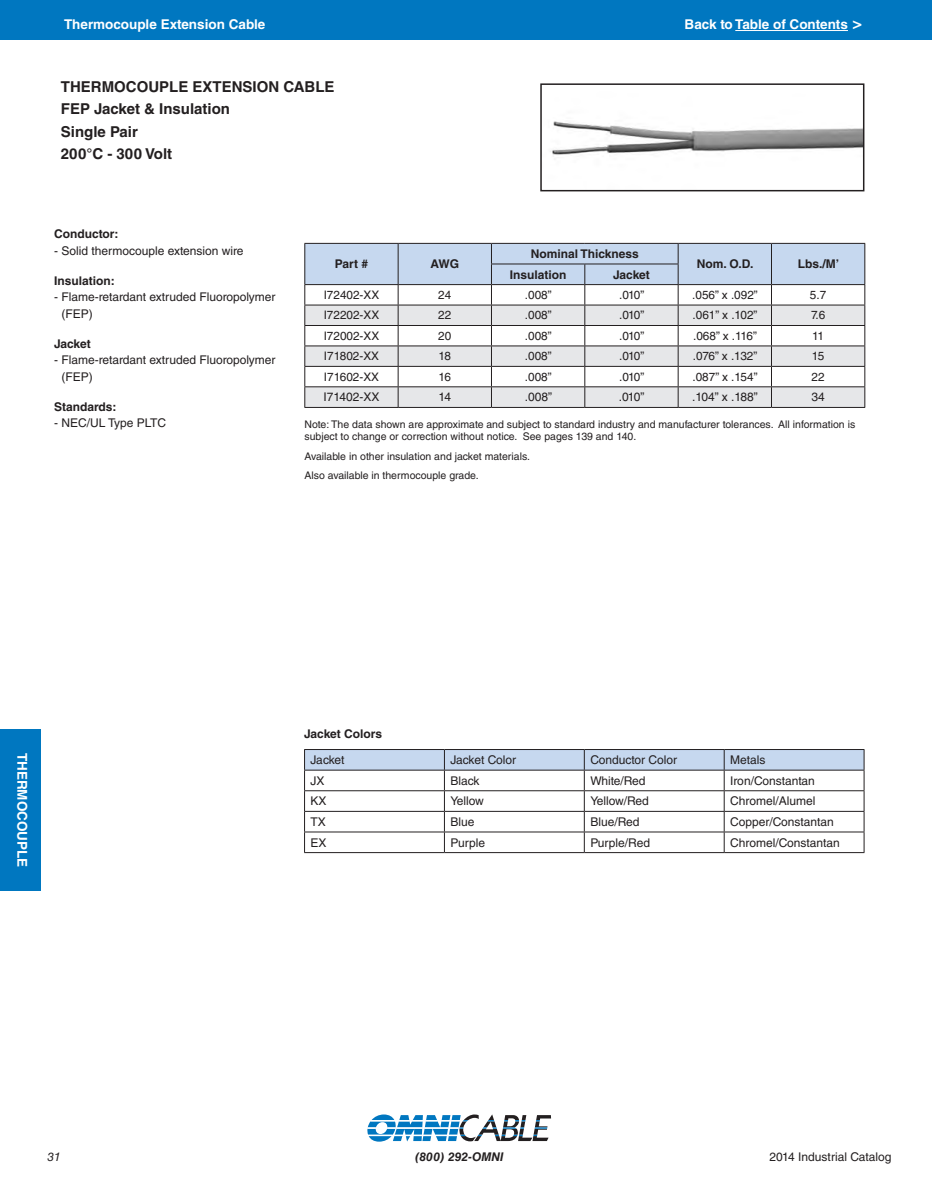
<style>
.page{position:relative;width:932px;height:1188px;background:#fff}
.page>*{position:absolute;margin:0;border:0;box-sizing:border-box;transform-origin:0 0}
.Item_Description{font:700 15px "Helvetica LT Std";color:#231f20}
.Top_of_Page{font:700 13.5px "Helvetica LT Std";color:#fff}
.Table_2_Header_and_T{font:12px "Helvetica LT Std";color:#231f20}
.Hanging_Indent{font:12px/16.5px "Helvetica LT Std";color:#231f20}
.Table_1_Header{font:700 12px "Helvetica LT Std";color:#231f20}
.Subheading{font:700 12px "Helvetica LT Std";color:#231f20}
.Table_1_Text{font:12px "Helvetica LT Std";color:#231f20}
.t1{font:italic 700 12px "Helvetica LT Std";color:#231f20}
.t2{font:italic 12px "Helvetica LT Std";color:#231f20}
.Table_1_Text-2{font:11.7px "Helvetica LT Std";color:#231f20}
.Table_1_Footer{font:10.5px/12.6px "Helvetica LT Std";color:#231f20}
.s1{font-size:16.5px}
</style>
<div class="page">
<div style="left:0;top:0;width:932px;height:40px;background:#0077c0"></div>
<div style="left:0;top:729px;width:40px;height:162px;background:#0077c0"></div>
<svg style="left:367px;top:1115px;width:184px;height:27px"></svg>
<hr style="left:304px;top:407px;width:94px;height:1px;background:#231f20">
<hr style="left:398px;top:407px;width:93px;height:1px;background:#231f20">
<hr style="left:491px;top:407px;width:94px;height:1px;background:#231f20">
<hr style="left:585px;top:407px;width:93px;height:1px;background:#231f20">
<hr style="left:678px;top:407px;width:93px;height:1px;background:#231f20">
<svg style="left:304px;top:243px;width:561px;height:164px"></svg>
<hr style="left:771px;top:407px;width:94px;height:1px;background:#231f20">
<hr style="left:304px;top:749px;width:140px;height:1px;background:#231f20">
<hr style="left:444px;top:749px;width:140px;height:1px;background:#231f20">
<hr style="left:584px;top:749px;width:140px;height:1px;background:#231f20">
<hr style="left:724px;top:749px;width:140px;height:1px;background:#231f20">
<hr style="left:304px;top:852px;width:140px;height:1px;background:#231f20">
<hr style="left:444px;top:852px;width:140px;height:1px;background:#231f20">
<hr style="left:584px;top:852px;width:140px;height:1px;background:#231f20">
<hr style="left:724px;top:852px;width:140px;height:1px;background:#231f20">
<svg style="left:304px;top:750px;width:560px;height:102px"></svg>
<img style="left:550px;top:121px;width:311px;height:34px">
<div style="left:540px;top:83px;width:324px;height:108px;border:2px solid #231f20"></div>
<hr style="left:735px;top:30px;width:113px;height:1px;background:#fff">
<p class="Top_of_Page" style="left:64px;top:16px;width:203px">Thermocouple Extension Cable</p>
<p class="Top_of_Page" style="left:684px;top:16px;width:179px">Back to Table of Contents <span class="s1">&gt;</span></p>
<p class="Item_Description" style="left:61px;top:77px;width:275px">THERMOCOUPLE EXTENSION CABLE</p>
<p class="Item_Description" style="left:61px;top:100px;width:171px">FEP Jacket &amp; Insulation</p>
<p class="Item_Description" style="left:61px;top:122px;width:79px">Single Pair</p>
<p class="Item_Description" style="left:61px;top:145px;width:113px">200°C - 300 Volt</p>
<p class="Subheading" style="left:54px;top:227px;width:66px">Conductor:</p>
<p class="Hanging_Indent" style="left:54px;top:242px;width:191px">- Solid thermocouple extension wire</p>
<p class="Subheading" style="left:54px;top:273px;width:62px">Insulation:</p>
<p class="Hanging_Indent" style="left:62px;top:289px;width:215px;text-indent:-8px">- Flame-retardant extruded Fluoropolymer (FEP)</p>
<p class="Subheading" style="left:54px;top:336px;width:38px">Jacket</p>
<p class="Hanging_Indent" style="left:62px;top:352px;width:215px;text-indent:-8px">- Flame-retardant extruded Fluoropolymer (FEP)</p>
<p class="Subheading" style="left:54px;top:399px;width:64px">Standards:</p>
<p class="Hanging_Indent" style="left:54px;top:415px;width:113px">- NEC/UL Type PLTC</p>
<p class="Table_1_Header" style="left:335px;top:257px;width:35px">Part #</p>
<p class="Table_1_Header" style="left:430px;top:257px;width:30px">AWG</p>
<p class="Table_1_Header" style="left:531px;top:246px;width:109px">Nominal Thickness</p>
<p class="Table_1_Header" style="left:510px;top:267px;width:58px">Insulation</p>
<p class="Table_1_Header" style="left:613px;top:267px;width:38px">Jacket</p>
<p class="Table_1_Header" style="left:696px;top:257px;width:58px">Nom. O.D.</p>
<p class="Table_1_Header" style="left:798px;top:257px;width:43px">Lbs./M’</p>
<p class="Table_1_Text-2" style="left:324px;top:288px;width:57px">I72402-XX</p>
<p class="Table_1_Text-2" style="left:438px;top:288px;width:15px">24</p>
<p class="Table_1_Text-2" style="left:525px;top:288px;width:28px">.008”</p>
<p class="Table_1_Text-2" style="left:619px;top:288px;width:27px">.010”</p>
<p class="Table_1_Text-2" style="left:692px;top:288px;width:67px">.056” x .092”</p>
<p class="Table_1_Text-2" style="left:810px;top:288px;width:18px">5.7</p>
<p class="Table_1_Text-2" style="left:324px;top:309px;width:57px">I72202-XX</p>
<p class="Table_1_Text-2" style="left:438px;top:309px;width:15px">22</p>
<p class="Table_1_Text-2" style="left:525px;top:309px;width:28px">.008”</p>
<p class="Table_1_Text-2" style="left:619px;top:309px;width:27px">.010”</p>
<p class="Table_1_Text-2" style="left:692px;top:309px;width:66px">.061” x .102”</p>
<p class="Table_1_Text-2" style="left:811px;top:309px;width:16px">7.6</p>
<p class="Table_1_Text-2" style="left:324px;top:329px;width:57px">I72002-XX</p>
<p class="Table_1_Text-2" style="left:438px;top:329px;width:15px">20</p>
<p class="Table_1_Text-2" style="left:525px;top:329px;width:28px">.008”</p>
<p class="Table_1_Text-2" style="left:619px;top:329px;width:27px">.010”</p>
<p class="Table_1_Text-2" style="left:693px;top:329px;width:65px">.068” x .116”</p>
<p class="Table_1_Text-2" style="left:812px;top:329px;width:13px">11</p>
<p class="Table_1_Text-2" style="left:324px;top:349px;width:57px">I71802-XX</p>
<p class="Table_1_Text-2" style="left:438px;top:349px;width:14px">18</p>
<p class="Table_1_Text-2" style="left:525px;top:349px;width:28px">.008”</p>
<p class="Table_1_Text-2" style="left:619px;top:349px;width:27px">.010”</p>
<p class="Table_1_Text-2" style="left:692px;top:349px;width:66px">.076” x .132”</p>
<p class="Table_1_Text-2" style="left:811px;top:349px;width:14px">15</p>
<p class="Table_1_Text-2" style="left:324px;top:370px;width:57px">I71602-XX</p>
<p class="Table_1_Text-2" style="left:438px;top:370px;width:14px">16</p>
<p class="Table_1_Text-2" style="left:525px;top:370px;width:28px">.008”</p>
<p class="Table_1_Text-2" style="left:619px;top:370px;width:27px">.010”</p>
<p class="Table_1_Text-2" style="left:692px;top:370px;width:67px">.087” x .154”</p>
<p class="Table_1_Text-2" style="left:811px;top:370px;width:15px">22</p>
<p class="Table_1_Text" style="left:323px;top:390px;width:58px">I71402-XX</p>
<p class="Table_1_Text" style="left:438px;top:390px;width:14px">14</p>
<p class="Table_1_Text" style="left:524px;top:390px;width:29px">.008”</p>
<p class="Table_1_Text" style="left:619px;top:390px;width:27px">.010”</p>
<p class="Table_1_Text" style="left:692px;top:390px;width:67px">.104” x .188”</p>
<p class="Table_1_Text" style="left:811px;top:390px;width:15px">34</p>
<p class="Table_1_Footer" style="left:304px;top:418px;width:552px">Note: The data shown are approximate and subject to standard industry and manufacturer tolerances. All information is subject to change or correction without notice. See pages 139 and 140.</p>
<p class="Table_1_Footer" style="left:304px;top:450px;width:227px">Available in other insulation and jacket materials.</p>
<p class="Table_1_Footer" style="left:304px;top:469px;width:176px">Also available in thermocouple grade.</p>
<p class="Top_of_Page" style="left:31px;top:753px;width:116px;rotate:90deg">THERMOCOUPLE</p>
<p class="Table_1_Header" style="left:304px;top:726px;width:79px">Jacket Colors</p>
<p class="Table_2_Header_and_T" style="left:310px;top:753px;width:35px">Jacket</p>
<p class="Table_2_Header_and_T" style="left:450px;top:753px;width:67px">Jacket Color</p>
<p class="Table_2_Header_and_T" style="left:590px;top:753px;width:88px">Conductor Color</p>
<p class="Table_2_Header_and_T" style="left:730px;top:753px;width:37px">Metals</p>
<p class="Table_2_Header_and_T" style="left:310px;top:774px;width:16px">JX</p>
<p class="Table_2_Header_and_T" style="left:450px;top:774px;width:31px">Black</p>
<p class="Table_2_Header_and_T" style="left:590px;top:774px;width:57px">White/Red</p>
<p class="Table_2_Header_and_T" style="left:730px;top:774px;width:86px">Iron/Constantan</p>
<p class="Table_2_Header_and_T" style="left:310px;top:794px;width:18px">KX</p>
<p class="Table_2_Header_and_T" style="left:450px;top:794px;width:35px">Yellow</p>
<p class="Table_2_Header_and_T" style="left:590px;top:794px;width:60px">Yellow/Red</p>
<p class="Table_2_Header_and_T" style="left:730px;top:794px;width:87px">Chromel/Alumel</p>
<p class="Table_2_Header_and_T" style="left:310px;top:815px;width:17px">TX</p>
<p class="Table_2_Header_and_T" style="left:450px;top:815px;width:26px">Blue</p>
<p class="Table_2_Header_and_T" style="left:590px;top:815px;width:51px">Blue/Red</p>
<p class="Table_2_Header_and_T" style="left:730px;top:815px;width:105px">Copper/Constantan</p>
<p class="Table_2_Header_and_T" style="left:310px;top:835px;width:18px">EX</p>
<p class="Table_2_Header_and_T" style="left:450px;top:835px;width:36px">Purple</p>
<p class="Table_2_Header_and_T" style="left:590px;top:835px;width:61px">Purple/Red</p>
<p class="Table_2_Header_and_T" style="left:730px;top:835px;width:111px">Chromel/Constantan</p>
<p class="t2" style="left:47px;top:1150px;width:15px">31</p>
<p class="t1" style="left:415px;top:1149px;width:90px">(800) 292-OMNI</p>
<p class="Hanging_Indent" style="left:769px;top:1149px;width:123px">2014 Industrial Catalog</p>
</div>
